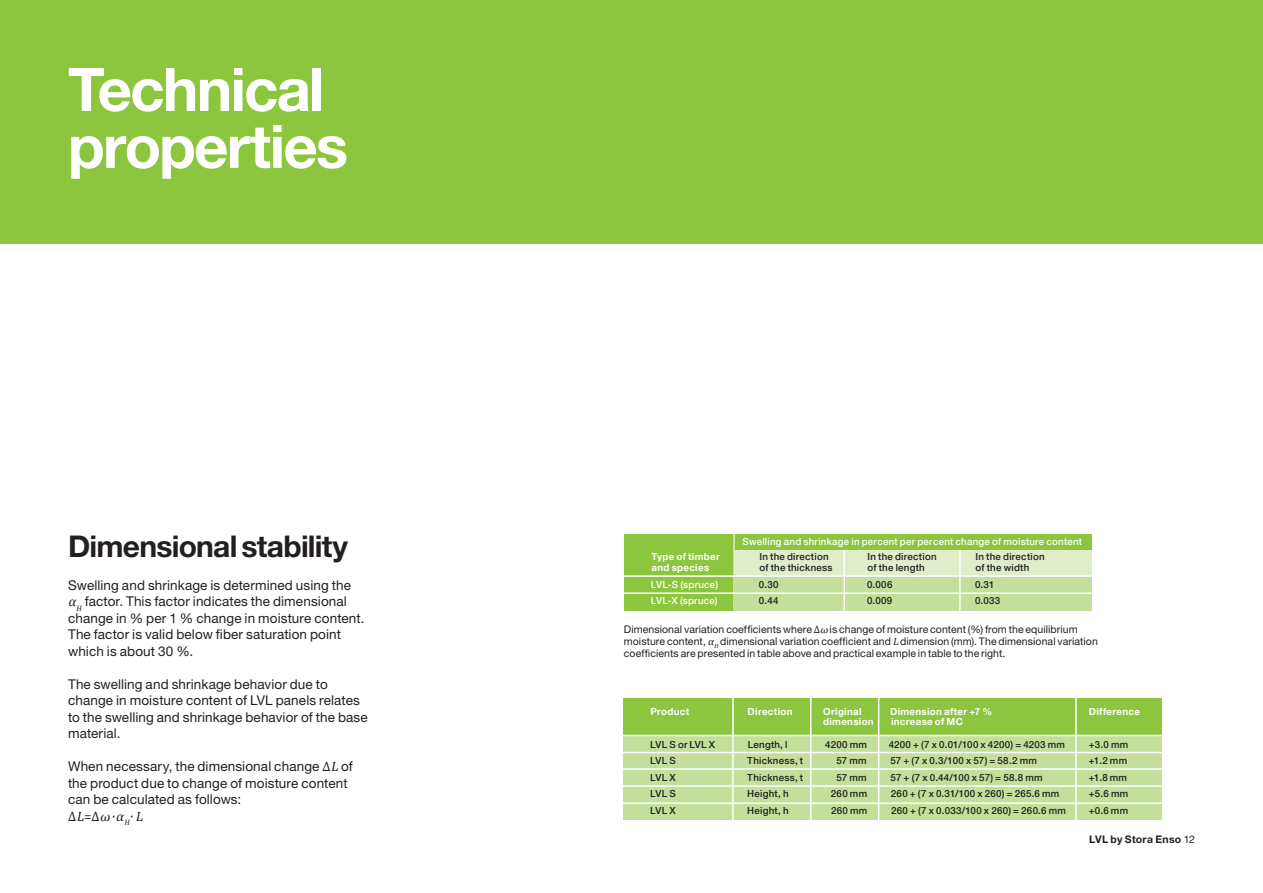
<style>
.page{position:relative;width:1263px;height:893px;background:#fff}
.page>*{position:absolute;margin:0;border:0;box-sizing:border-box;transform-origin:0 0}
.t1{font:700 60px/57px "Helvetica Neue LT Com";letter-spacing:-.03em;color:#fff}
.t2{font:700 30px "Helvetica Neue LT Pro";letter-spacing:-.025em;color:#231f20}
.t3{font:13.5px/16.5px "Helvetica Neue LT Pro";letter-spacing:.01em;color:#231f20}
.t4{font:italic 13.5px "Cambria";color:#231f20}
.t5{font:10.5px/12px "Helvetica Neue LT Pro";letter-spacing:.01em;color:#231f20}
.t6{font:700 10.5px "Helvetica Neue LT Pro";letter-spacing:.025em;color:#231f20}
.t7{font:500 9.75px "Helvetica Neue LT Com";letter-spacing:.025em;color:#231f20}
.t8{font:700 9.75px "Helvetica Neue LT Com";letter-spacing:.03em;color:#fff}
.t9{font:500 9.75px "Helvetica Neue LT Com";letter-spacing:.025em;color:#fff}
.s1{font-family:"Cambria";font-style:italic}
.s2{font-family:"Cambria"}
.s3{font-style:normal}
.s4{font-weight:400}
</style>
<div class="page">
<div style="left:0;top:0;width:1263px;height:243px;background:#8bc63e"></div>
<div style="left:624px;top:534px;width:467px;height:77px;background:#8bc63e"></div>
<div style="left:734px;top:550px;width:357px;height:27px;background:#dfedcb"></div>
<hr style="left:733px;top:534px;width:2px;height:77px;background:#dfedcb">
<div style="left:734px;top:576px;width:357px;height:35px;background:#c4df9b"></div>
<hr style="left:843px;top:550px;width:2px;height:61px;background:#fff">
<hr style="left:959px;top:550px;width:2px;height:61px;background:#fff">
<hr style="left:623px;top:575px;width:468px;height:2px;background:#fff">
<hr style="left:623px;top:592px;width:468px;height:2px;background:#fff">
<div style="left:623px;top:698px;width:539px;height:37px;background:#8bc63e"></div>
<div style="left:623px;top:735px;width:539px;height:85px;background:#c4df9b"></div>
<hr style="left:732px;top:698px;width:2px;height:122px;background:#fff">
<hr style="left:810px;top:698px;width:1px;height:122px;background:#fff">
<hr style="left:623px;top:735px;width:539px;height:1px;background:#fff">
<hr style="left:623px;top:752px;width:539px;height:1px;background:#fff">
<hr style="left:878px;top:698px;width:1px;height:122px;background:#fff">
<hr style="left:1075px;top:698px;width:2px;height:122px;background:#fff">
<hr style="left:623px;top:768px;width:539px;height:2px;background:#fff">
<hr style="left:623px;top:785px;width:539px;height:2px;background:#fff">
<hr style="left:623px;top:802px;width:539px;height:2px;background:#fff">
<h1 class="t1" style="left:68px;top:59px;width:282px">Technical properties</h1>
<h2 class="t2" style="left:68px;top:527px;width:281px">Dimensional stability</h2>
<p class="t3" style="left:68px;top:576px;width:298px">Swelling and shrinkage is determined using the <span class="s1">α</span><sub>H</sub>factor. This factor indicates the dimensional change in % per 1 % change in moisture content.<br>The factor is valid below fiber saturation point which is about 30 %.</p>
<p class="t3" style="left:68px;top:675px;width:301px">The swelling and shrinkage behavior due to change in moisture content of LVL panels relates to the swelling and shrinkage behavior of the base material.</p>
<p class="t3" style="left:68px;top:758px;width:286px">When necessary, the dimensional change <span class="s2">∆</span><span class="s1">L</span>of the product due to change of moisture content can be calculated as follows:</p>
<p class="t4" style="left:68px;top:808px;width:89px"><span class="s3">∆</span>L<span class="s3">=∆</span>ω<span class="s3">∙</span>α<sub>H</sub>∙L</p>
<p class="t9" style="left:742px;top:536px;width:341px">Swelling and shrinkage in percent per percent change of moisture content</p>
<p class="t8" style="left:652px;top:551px;width:70px">Type of timber</p>
<p class="t7" style="left:760px;top:551px;width:71px">In the direction</p>
<p class="t7" style="left:868px;top:551px;width:71px">In the direction</p>
<p class="t7" style="left:976px;top:551px;width:71px">In the direction</p>
<p class="t8" style="left:652px;top:561px;width:59px">and species</p>
<p class="t7" style="left:760px;top:561px;width:74px">of the thickness</p>
<p class="t7" style="left:868px;top:561px;width:59px">of the length</p>
<p class="t7" style="left:976px;top:561px;width:55px">of the width</p>
<p class="t9" style="left:651px;top:578px;width:69px">LVL-S (spruce)</p>
<p class="t7" style="left:759px;top:578px;width:21px">0.30</p>
<p class="t7" style="left:867px;top:578px;width:27px">0.006</p>
<p class="t7" style="left:975px;top:578px;width:21px">0.31</p>
<p class="t9" style="left:651px;top:595px;width:68px">LVL-X (spruce)</p>
<p class="t7" style="left:759px;top:595px;width:21px">0.44</p>
<p class="t7" style="left:867px;top:595px;width:27px">0.009</p>
<p class="t7" style="left:975px;top:595px;width:27px">0.033</p>
<p class="t5" style="left:624px;top:623px;width:476px">Dimensional variation coefficients where <span class="s2">∆</span><span class="s1">ω</span>is change of moisture content (%) from the equilibrium moisture content, <span class="s1">α</span><sub>H</sub>dimensional variation coefficient and <span class="s1">L</span>dimension (mm). The dimensional variation coefficients are presented in table above and practical example in table to the right.</p>
<p class="t8" style="left:650px;top:705px;width:40px">Product</p>
<p class="t8" style="left:748px;top:705px;width:46px">Direction</p>
<p class="t8" style="left:823px;top:705px;width:40px">Original</p>
<p class="t8" style="left:890px;top:705px;width:104px">Dimension after +7 %</p>
<p class="t8" style="left:1089px;top:705px;width:53px">Difference</p>
<p class="t8" style="left:823px;top:716px;width:52px">dimension</p>
<p class="t8" style="left:891px;top:716px;width:73px">increase of MC</p>
<p class="t7" style="left:650px;top:739px;width:66px">LVL S or LVL X</p>
<p class="t7" style="left:748px;top:739px;width:41px">Length, l</p>
<p class="t7" style="left:825px;top:739px;width:43px">4200 mm</p>
<p class="t7" style="left:889px;top:739px;width:178px">4200 + (7 x 0.01/100 x 4200) = 4203 mm</p>
<p class="t7" style="left:1089px;top:739px;width:41px">+3.0 mm</p>
<p class="t7" style="left:650px;top:755px;width:27px">LVL S</p>
<p class="t7" style="left:747px;top:755px;width:57px">Thickness, t</p>
<p class="t7" style="left:836px;top:755px;width:32px">57 mm</p>
<p class="t7" style="left:890px;top:755px;width:148px">57 + (7 x 0.3/100 x 57) = 58.2 mm</p>
<p class="t7" style="left:1089px;top:755px;width:40px">+1.2 mm</p>
<p class="t7" style="left:650px;top:772px;width:27px">LVL X</p>
<p class="t7" style="left:747px;top:772px;width:57px">Thickness, t</p>
<p class="t7" style="left:836px;top:772px;width:32px">57 mm</p>
<p class="t7" style="left:890px;top:772px;width:153px">57 + (7 x 0.44/100 x 57) = 58.8 mm</p>
<p class="t7" style="left:1089px;top:772px;width:40px">+1.8 mm</p>
<p class="t7" style="left:650px;top:788px;width:27px">LVL S</p>
<p class="t7" style="left:747px;top:788px;width:43px">Height, h</p>
<p class="t7" style="left:831px;top:788px;width:38px">260 mm</p>
<p class="t7" style="left:891px;top:788px;width:170px">260 + (7 x 0.31/100 x 260) = 265.6 mm</p>
<p class="t7" style="left:1089px;top:788px;width:41px">+5.6 mm</p>
<p class="t7" style="left:650px;top:805px;width:27px">LVL X</p>
<p class="t7" style="left:747px;top:805px;width:43px">Height, h</p>
<p class="t7" style="left:831px;top:805px;width:38px">260 mm</p>
<p class="t7" style="left:891px;top:805px;width:176px">260 + (7 x 0.033/100 x 260) = 260.6 mm</p>
<p class="t7" style="left:1089px;top:805px;width:41px">+0.6 mm</p>
<p class="t6" style="left:1089px;top:833px;width:107px">LVL by Stora Enso <span class="s4">12</span></p>
</div>
